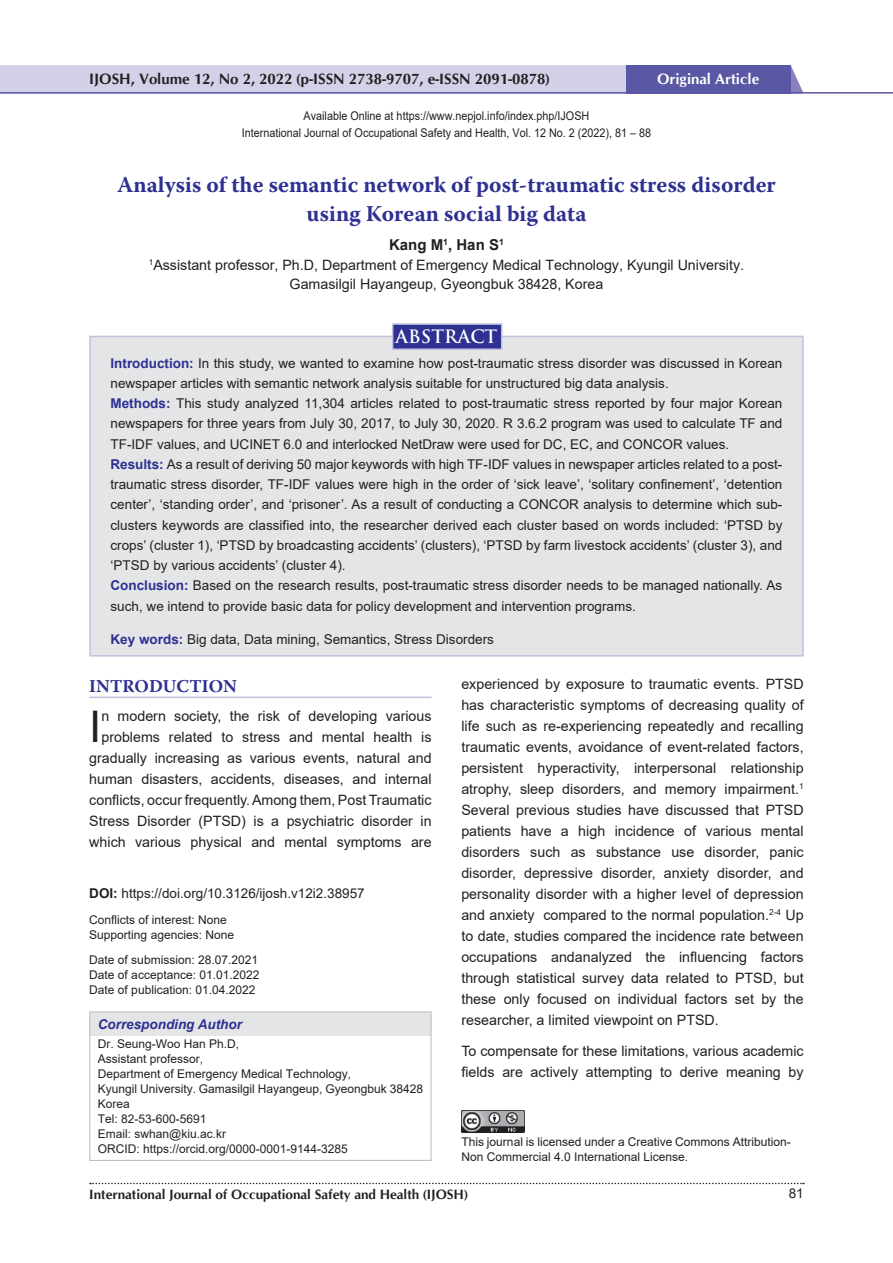
<style>
.page{position:relative;width:893px;height:1263px;background:#fff}
.page>*{position:absolute;margin:0;border:0;box-sizing:border-box;transform-origin:0 0}
.t1{font:43.65px "Arial";color:#231f20}
.t2{font:700 22.5px/28.5px "Warnock Pro";color:#2e3092;text-align:center}
.t3{font:700 18px "Warnock Pro";color:#2e3092}
.t4{font:700 18px "Trajan Pro";color:#fff}
.t5{font:700 15px "CG Omega";color:#231f20}
.t6{font:700 15px "CG Omega";color:#fff}
.t7{font:700 15px "Arial";color:#231f20}
.t8{font:14.25px/21px "Arial";color:#231f20;text-align:center}
.t9{font:13.5px/20.2px "Arial";color:#231f20}
.t10{font:700 13.5px "CG Omega";color:#231f20}
.t11{font:italic 700 13.5px "Arial";color:#2e3092}
.t12{font:12px/15px "Arial";color:#231f20}
.t13{font:12px/17.2px "Arial";color:#231f20;text-align:center;scale:.9 1}
.s1{font-weight:700;color:#2e3092}
.s2{font-weight:700}
</style>
<div class="page">
<div style="left:0;top:65px;width:627px;height:29px;background:#d3d1e8"></div>
<svg style="left:790px;top:65px;width:13px;height:27px"></svg>
<div style="left:626px;top:65px;width:164px;height:29px;background:#5a57a5"></div>
<hr style="left:0;top:92px;width:893px;height:2px;background:#5a57a5">
<svg style="left:90px;top:1183px;width:714px;height:1px"></svg>
<div style="left:89px;top:336px;width:715px;height:321px;background:#e4e5e7;border:2px solid #c2bfde"></div>
<div style="left:392px;top:323px;width:110px;height:27px;background:#2e3092;border:2px solid #c2bfde"></div>
<div style="left:90px;top:1012px;width:341px;height:23px;background:#e4e5e7"></div>
<div style="left:89px;top:1011px;width:343px;height:150px;border:1px solid #bcbdc0"></div>
<img style="left:461px;top:1110px;width:63px;height:22px">
<hr style="left:89px;top:697px;width:343px;height:1px;background:#c2bfde">
<p class="t5" style="left:89px;top:69px;width:462px">IJOSH, Volume 12, No 2, 2022 (p-ISSN 2738-9707, e-ISSN 2091-0878)</p>
<p class="t6" style="left:657px;top:69px;width:104px">Original Article</p>
<p class="t13" style="left:242px;top:107px;width:456px">Available Online at https://www.nepjol.info/index.php/IJOSH<br>International Journal of Occupational Safety and Health, Vol. 12 No. 2 (2022), 81 – 88</p>
<h2 class="t2" style="left:117px;top:170px;width:660px">Analysis of the semantic network of post-traumatic stress disorder using Korean social big data</h2>
<p class="t7" style="left:389px;top:234px;width:116px">Kang M<sup>1</sup>, Han S<sup>1</sup></p>
<p class="t8" style="left:149px;top:255px;width:597px;line-height:19.5px"><sup>1</sup>Assistant professor, Ph.D, Department of Emergency Medical Technology, Kyungil University.<br>Gamasilgil Hayangeup, Gyeongbuk 38428, Korea</p>
<p class="t4" style="left:396px;top:325px;width:103px">ABSTRACT</p>
<p class="t9" style="left:111px;top:353px;width:673px"><span class="s1">Introduction:</span> In this study, we wanted to examine how post-traumatic stress disorder was discussed in Korean newspaper articles with semantic network analysis suitable for unstructured big data analysis.<br><span class="s1">Methods:</span> This study analyzed 11,304 articles related to post-traumatic stress reported by four major Korean newspapers for three years from July 30, 2017, to July 30, 2020. R 3.6.2 program was used to calculate TF and TF-IDF values, and UCINET 6.0 and interlocked NetDraw were used for DC, EC, and CONCOR values.<br><span class="s1">Results:</span> As a result of deriving 50 major keywords with high TF-IDF values in newspaper articles related to a post&shy;traumatic stress disorder, TF-IDF values were high in the order of ‘sick leave’, ‘solitary confinement’, ‘detention center’, ‘standing order’, and ‘prisoner’. As a result of conducting a CONCOR analysis to determine which sub&shy;clusters keywords are classified into, the researcher derived each cluster based on words included: ‘PTSD by crops’ (cluster 1), ‘PTSD by broadcasting accidents’ (clusters), ‘PTSD by farm livestock accidents’ (cluster 3), and ‘PTSD by various accidents’ (cluster 4).<br><span class="s1">Conclusion:</span> Based on the research results, post-traumatic stress disorder needs to be managed nationally. As such, we intend to provide basic data for policy development and intervention programs.</p>
<p class="t9" style="left:111px;top:629px;width:385px"><span class="s1">Key words:</span> Big data, Data mining, Semantics, Stress Disorders</p>
<p class="t3" style="left:89px;top:675px;width:149px">INTRODUCTION</p>
<h1 class="t1" style="left:89px;top:697px;width:14px">I</h1>
<p class="t8" style="left:89px;top:705px;width:344px;text-align:right">n modern society, the risk of developing various problems related to stress and mental health is gradually increasing as various events, natural and human disasters, accidents, diseases, and internal conflicts, occur frequently. Among them, Post Traumatic Stress Disorder (PTSD) is a psychiatric disorder in which various physical and mental symptoms are</p>
<p class="t9" style="left:89px;top:883px;width:277px"><span class="s2">DOI:</span> https://doi.org/10.3126/ijosh.v12i2.38957</p>
<p class="t12" style="left:89px;top:912px;width:146px">Conflicts of interest: None<br>Supporting agencies: None</p>
<p class="t12" style="left:89px;top:953px;width:172px;text-align:justify">Date of submission: 28.07.2021<br>Date of acceptance: 01.01.2022<br>Date of publication: 01.04.2022</p>
<p class="t11" style="left:98px;top:1015px;width:146px">Corresponding Author</p>
<p class="t12" style="left:98px;top:1036px;width:327px">Dr. Seung-Woo Han Ph.D,<br>Assistant professor,<br>Department of Emergency Medical Technology,<br>Kyungil University. Gamasilgil Hayangeup, Gyeongbuk 38428<br>Korea<br>Tel: 82-53-600-5691<br>Email: swhan@kiu.ac.kr<br>ORCID: https://orcid.org/0000-0001-9144-3285</p>
<p class="t8" style="left:461px;top:673px;width:344px;text-align:justify">experienced by exposure to traumatic events. PTSD has characteristic symptoms of decreasing quality of life such as re-experiencing repeatedly and recalling traumatic events, avoidance of event-related factors, persistent hyperactivity, interpersonal relationship atrophy, sleep disorders, and memory impairment.<sup>1<br></sup>Several previous studies have discussed that PTSD patients have a high incidence of various mental disorders such as substance use disorder, panic disorder, depressive disorder, anxiety disorder, and personality disorder with a higher level of depression and anxiety compared to the normal population.<sup>2-4</sup> Up to date, studies compared the incidence rate between occupations andanalyzed the influencing factors through statistical survey data related to PTSD, but these only focused on individual factors set by the researcher, a limited viewpoint on PTSD.</p>
<p class="t8" style="left:461px;top:1041px;width:344px;text-align:left">To compensate for these limitations, various academic fields are actively attempting to derive meaning by</p>
<p class="t12" style="left:461px;top:1134px;width:331px">This journal is licensed under a Creative Commons Attribution-<br>Non Commercial 4.0 International License.</p>
<p class="t10" style="left:89px;top:1185px;width:380px">International Journal of Occupational Safety and Health (IJOSH)</p>
<p class="t9" style="left:789px;top:1183px;width:17px">81</p>
</div>
